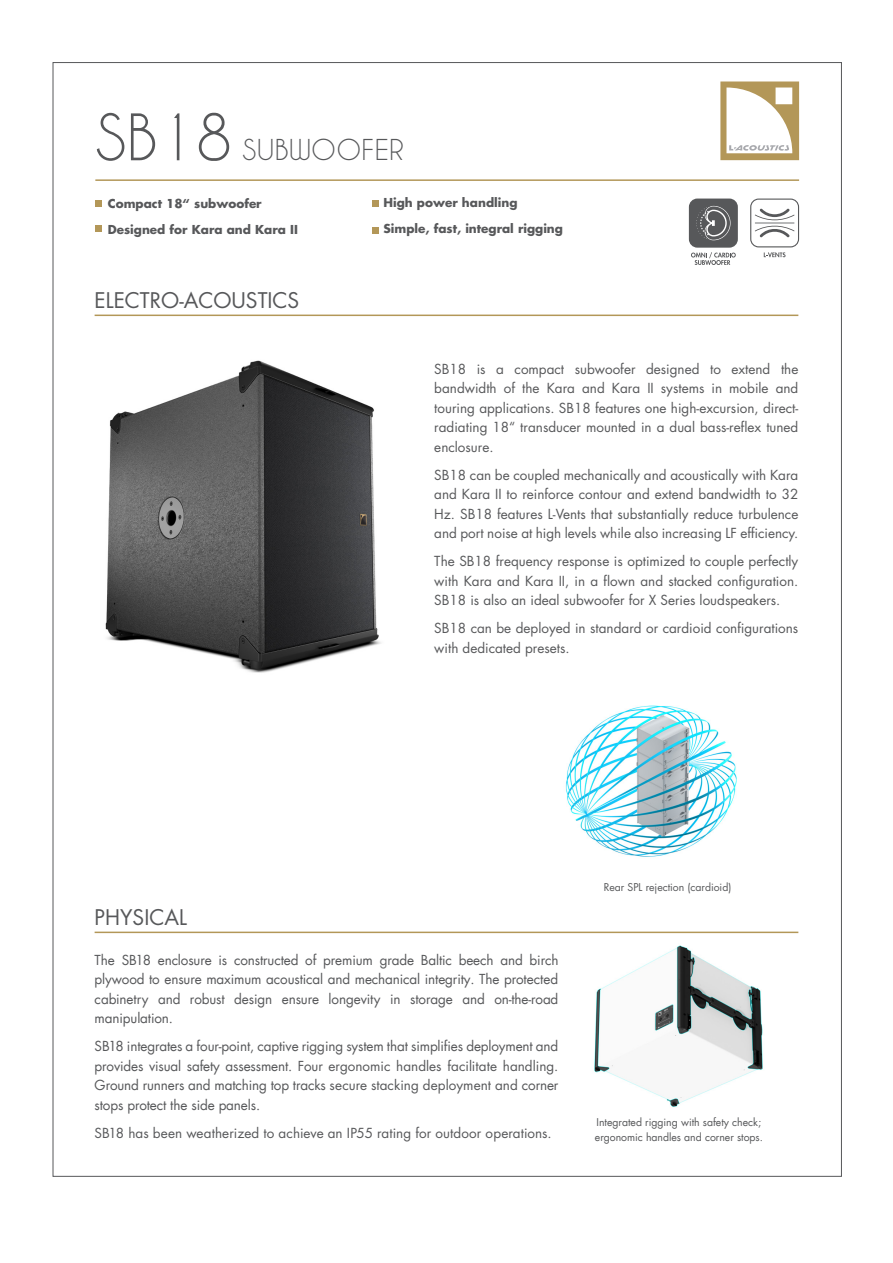
<style>
.page{position:relative;width:893px;height:1263px;background:#fff}
.page>*{position:absolute;margin:0;border:0;box-sizing:border-box;transform-origin:0 0}
._00-TITRE{font:60px "Caviar Dreams";color:#57585a}
._00-TITRE-2{font:27px "Caviar Dreams";letter-spacing:.01em;color:#57585a}
._00-SS_TITRE{font:21px "Futura Std";color:#57585a}
._00-TEXTE{font:13.5px/19.5px "Futura Std";color:#57585a;text-align:justify}
._00-TEXTE-2{font:13.5px/19.5px "Futura LT";letter-spacing:-.01em;color:#57585a;text-align:justify}
._00-TEXTE-3{font:700 12px "Futura Std";color:#57585a}
._00-LEGENDE{font:10.5px/15px "Futura LT";letter-spacing:-.005em;color:#57585a}
._00-LEGENDE-2{font:10.5px "Futura Std";letter-spacing:-.005em;color:#57585a}
.s1{font-family:"Futura Std"}
</style>
<div class="page">
<img style="left:105px;top:360px;width:276px;height:313px">
<svg style="left:750px;top:199px;width:49px;height:58px"></svg>
<svg style="left:689px;top:199px;width:49px;height:66px"></svg>
<hr style="left:95px;top:179px;width:704px;height:2px;background:#b39758">
<svg style="left:720px;top:81px;width:79px;height:79px"></svg>
<hr style="left:95px;top:315px;width:703px;height:1px;background:#b39758">
<img style="left:594px;top:945px;width:169px;height:163px">
<hr style="left:95px;top:931px;width:703px;height:2px;background:#b39758">
<img style="left:565px;top:705px;width:172px;height:152px">
<svg style="left:96px;top:201px;width:6px;height:6px"></svg>
<svg style="left:372px;top:201px;width:6px;height:6px"></svg>
<svg style="left:96px;top:226px;width:6px;height:6px"></svg>
<svg style="left:372px;top:228px;width:6px;height:6px"></svg>
<p class="_00-TITRE" style="left:95px;top:102px;width:138px">SB18</p>
<p class="_00-TITRE-2" style="left:243px;top:134px;width:162px">SUBWOOFER</p>
<p class="_00-TEXTE-3" style="left:108px;top:195px;width:155px">Compact 18“ subwoofer</p>
<p class="_00-TEXTE-3" style="left:108px;top:222px;width:192px">Designed for Kara and Kara II</p>
<p class="_00-SS_TITRE" style="left:95px;top:287px;width:206px">ELECTRO-ACOUSTICS</p>
<p class="_00-TEXTE-3" style="left:384px;top:194px;width:135px">High power handling</p>
<p class="_00-TEXTE-3" style="left:384px;top:221px;width:181px">Simple, fast, integral rigging</p>
<p class="_00-TEXTE" style="left:434px;top:359px;width:366px">SB18 is a compact subwoofer designed to extend the bandwidth of the Kara and Kara II systems in mobile and touring applications. SB18 features one high-excursion, direct&shy;radiating 18“ transducer mounted in a dual bass-reflex tuned enclosure.</p>
<p class="_00-TEXTE" style="left:434px;top:465px;width:366px">SB18 can be coupled mechanically and acoustically with Kara and Kara II to reinforce contour and extend bandwidth to 32<br>Hz. SB18 features L-Vents that substantially reduce turbulence and port noise at high levels while also increasing LF efficiency.</p>
<p class="_00-TEXTE" style="left:434px;top:552px;width:366px">The SB18 frequency response is optimized to couple perfectly with Kara and Kara II, in a flown and stacked configuration.<br>SB18 is also an ideal subwoofer for X Series loudspeakers.</p>
<p class="_00-TEXTE" style="left:434px;top:619px;width:365px">SB18 can be deployed in standard or cardioid configurations with dedicated presets.</p>
<p class="_00-SS_TITRE" style="left:95px;top:904px;width:94px">PHYSICAL</p>
<p class="_00-LEGENDE-2" style="left:604px;top:880px;width:129px">Rear SPL rejection (cardioid)</p>
<p class="_00-TEXTE-2" style="left:95px;top:950px;width:465px">The SB18 enclosure is constructed of premium grade Baltic beech and birch plywood to ensure maximum acoustical and mechanical integrity. The protected cabinetry and robust design ensure longevity in storage and on-the-road manipulation.</p>
<p class="_00-TEXTE-2" style="left:95px;top:1037px;width:465px">SB18 integrates a four-point, captive rigging system that simplifies deployment and provides visual safety assessment. Four <span class="s1">ergonomic handles facilitate handling.<br></span>Ground runners and matching top tracks <span class="s1">secure stacking deployment and</span> corner stops protect the side panels.</p>
<p class="_00-TEXTE" style="left:95px;top:1123px;width:458px">SB18 has been weatherized to achieve an IP55 rating for outdoor operations.</p>
<p class="_00-LEGENDE" style="left:595px;top:1114px;width:170px">Integrated rigging with safety check; ergonomic handles and corner stops.</p>
</div>
